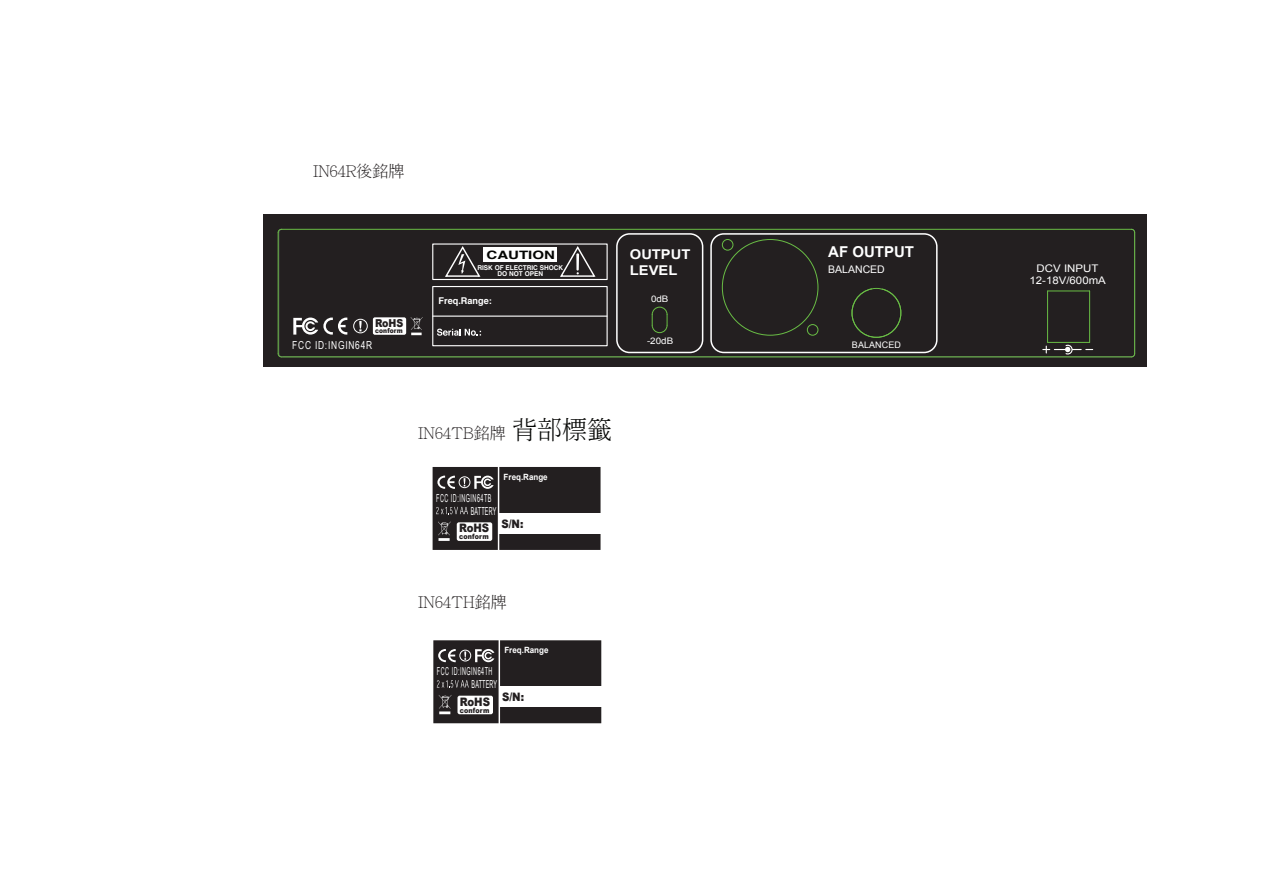
<style>
.page{position:relative;width:1263px;height:893px;background:#fff}
.page>*{position:absolute;margin:0;border:0;box-sizing:border-box;transform-origin:0 0}
.t1{font:300 15.9px "Adobe Ming Std";color:#231f20}
.t2{font:700 15px "Arial";color:#fff}
.t3{font:700 13.5px "Arial";color:#fff;scale:1.09 1}
.t4{font:900 11.7px "Arial";color:#231f20;scale:.87 1}
.t5{font:700 11.55px "Helvetica";color:#040503;scale:1.3 1}
.t6{font:10.95px "Arial Narrow";letter-spacing:.075em;color:#fff;scale:.6 1}
.t7{font:10.95px "Arial Narrow";letter-spacing:.025em;color:#fff;scale:.6 1}
.t8{font:10.95px "Arial Narrow";letter-spacing:.075em;color:#fff;scale:.93 1}
.t9{font:900 10.95px "Arial";color:#231f20;scale:.87 1}
.t10{font:10.5px/12px "Arial";color:#fff;text-align:center;scale:1.09 1}
.t11{font:10.5px "Arial";color:#fff}
.t12{font:700 9.3px "Helvetica";color:#fff}
.t13{font:9px "Arial";letter-spacing:.01em;color:#fff;scale:1.09 1}
.t14{font:9px "Arial";letter-spacing:.01em;color:#fff}
.t15{font:700 8.55px "Arial";color:#fff;scale:.94 1}
.t16{font:900 7.2px "Arial";letter-spacing:.025em;color:#231f20;scale:.87 1}
.t17{font:900 6.75px "Arial";letter-spacing:.025em;color:#231f20;scale:.87 1}
.t18{font:700 6.6px/6.8px "Helvetica";color:#fff;text-align:center}
.s1{font-size:25.05px;color:#040503}
</style>
<div class="page">
<div style="left:263px;top:214px;width:884px;height:153px;background:#231f20"></div>
<div style="left:483px;top:247px;width:74px;height:14px;background:#fff"></div>
<div style="left:432px;top:286px;width:176px;height:60px;border:1px solid #fff"></div>
<hr style="left:433px;top:315px;width:174px;height:2px;background:#fff">
<svg style="left:437px;top:328px;width:44px;height:8px"></svg>
<div style="left:432px;top:243px;width:176px;height:37px;border:1px solid #fff"></div>
<svg style="left:559px;top:244px;width:38px;height:33px"></svg>
<svg style="left:444px;top:244px;width:38px;height:33px"></svg>
<svg style="left:1043px;top:344px;width:50px;height:11px"></svg>
<div style="left:710px;top:233px;width:228px;height:120px;border:2px solid #fff;border-radius:13px"></div>
<div style="left:616px;top:233px;width:87px;height:120px;border:2px solid #fff;border-radius:13px"></div>
<hr style="left:1048px;top:342px;width:42px;height:1px;background:#69bd45">
<hr style="left:1047px;top:291px;width:1px;height:51px;background:#69bd45">
<hr style="left:1089px;top:291px;width:1px;height:51px;background:#69bd45">
<hr style="left:1048px;top:291px;width:42px;height:1px;background:#69bd45">
<hr style="left:281px;top:356px;width:850px;height:1px;background:#69bd45">
<svg style="left:851px;top:288px;width:51px;height:50px"></svg>
<div style="left:807px;top:324px;width:11px;height:11px;border:1px solid #69bd45;border-radius:50%"></div>
<div style="left:722px;top:239px;width:11px;height:11px;border:1px solid #69bd45;border-radius:50%"></div>
<hr style="left:281px;top:229px;width:850px;height:1px;background:#69bd45">
<hr style="left:278px;top:232px;width:1px;height:122px;background:#69bd45">
<hr style="left:1134px;top:232px;width:1px;height:122px;background:#69bd45">
<div style="left:852px;top:288px;width:49px;height:49px;border:1px solid #69bd45;border-radius:50%"></div>
<svg style="left:652px;top:307px;width:16px;height:26px"></svg>
<svg style="left:293px;top:317px;width:54px;height:17px"></svg>
<svg style="left:411px;top:317px;width:12px;height:18px"></svg>
<div style="left:373px;top:317px;width:33px;height:18px;background:#fff;border-radius:2px"></div>
<div style="left:353px;top:319px;width:15px;height:14px;border:1px solid #fff;border-radius:50%"></div>
<svg style="left:359px;top:321px;width:3px;height:10px"></svg>
<div style="left:433px;top:467px;width:168px;height:83px;background:#231f20"></div>
<div style="left:499px;top:513px;width:104px;height:20px;background:#fff"></div>
<hr style="left:498px;top:464px;width:1px;height:88px;background:#fff">
<svg style="left:436px;top:507px;width:32px;height:7px"></svg>
<svg style="left:438px;top:521px;width:13px;height:20px"></svg>
<div style="left:457px;top:522px;width:35px;height:19px;background:#fff;border-radius:2px"></div>
<svg style="left:474px;top:475px;width:20px;height:14px"></svg>
<svg style="left:437px;top:475px;width:18px;height:14px"></svg>
<div style="left:459px;top:476px;width:11px;height:12px;border:1px solid #fff;border-radius:50%"></div>
<div style="left:433px;top:640px;width:168px;height:83px;background:#231f20"></div>
<div style="left:499px;top:686px;width:105px;height:21px;background:#fff"></div>
<hr style="left:499px;top:637px;width:1px;height:88px;background:#fff">
<svg style="left:437px;top:680px;width:32px;height:7px"></svg>
<svg style="left:439px;top:695px;width:12px;height:19px"></svg>
<div style="left:458px;top:695px;width:35px;height:19px;background:#fff;border-radius:2px"></div>
<svg style="left:475px;top:649px;width:19px;height:13px"></svg>
<svg style="left:438px;top:649px;width:18px;height:13px"></svg>
<div style="left:460px;top:649px;width:11px;height:12px;border:1px solid #fff;border-radius:50%"></div>
<svg style="left:464px;top:651px;width:2px;height:8px"></svg>
<h1 class="t1" style="left:313px;top:163px;width:93px">IN64R後銘牌</h1>
<p class="t9" style="left:375px;top:316px;width:34px">RoHS</p>
<p class="t17" style="left:375px;top:327px;width:34px">conform</p>
<p class="t8" style="left:292px;top:338px;width:88px">FCC ID:INGIN64R</p>
<p class="t5" style="left:487px;top:244px;width:54px">CAUTION</p>
<p class="t18" style="left:477px;top:263px;width:87px">RISK OF ELECTRIC SHOCK<br>DO NOT OPEN</p>
<p class="t12" style="left:439px;top:292px;width:55px">Freq.Range:</p>
<p class="t3" style="left:630px;top:245px;width:57px">OUTPUT</p>
<h2 class="t2" style="left:828px;top:242px;width:87px">AF OUTPUT</h2>
<p class="t3" style="left:630px;top:261px;width:45px">LEVEL</p>
<p class="t11" style="left:828px;top:262px;width:58px">BALANCED</p>
<p class="t13" style="left:651px;top:293px;width:18px">0dB</p>
<p class="t13" style="left:647px;top:335px;width:26px">-20dB</p>
<p class="t14" style="left:852px;top:339px;width:51px">BALANCED</p>
<h1 class="t1" style="left:418px;top:424px;width:195px">IN64TB銘牌 <span class="s1">背部標籤</span></h1>
<p class="t6" style="left:436px;top:491px;width:94px">FCC ID:INGIN64TB</p>
<p class="t15" style="left:504px;top:471px;width:48px">Freq.Range</p>
<p class="t7" style="left:471px;top:504px;width:44px">BATTERY</p>
<p class="t4" style="left:459px;top:521px;width:36px">RoHS</p>
<p class="t16" style="left:459px;top:533px;width:36px">conform</p>
<p class="t4" style="left:501px;top:517px;width:27px">S/N:</p>
<h1 class="t1" style="left:418px;top:594px;width:90px">IN64TH銘牌</h1>
<p class="t6" style="left:437px;top:665px;width:94px">FCC ID:INGIN64TH</p>
<p class="t15" style="left:504px;top:644px;width:48px">Freq.Range</p>
<p class="t7" style="left:472px;top:677px;width:44px">BATTERY</p>
<p class="t4" style="left:460px;top:694px;width:36px">RoHS</p>
<p class="t16" style="left:460px;top:706px;width:36px">conform</p>
<p class="t4" style="left:502px;top:690px;width:27px">S/N:</p>
<p class="t10" style="left:1030px;top:262px;width:72px">DCV INPUT<br>12-18V/600mA</p>
</div>
